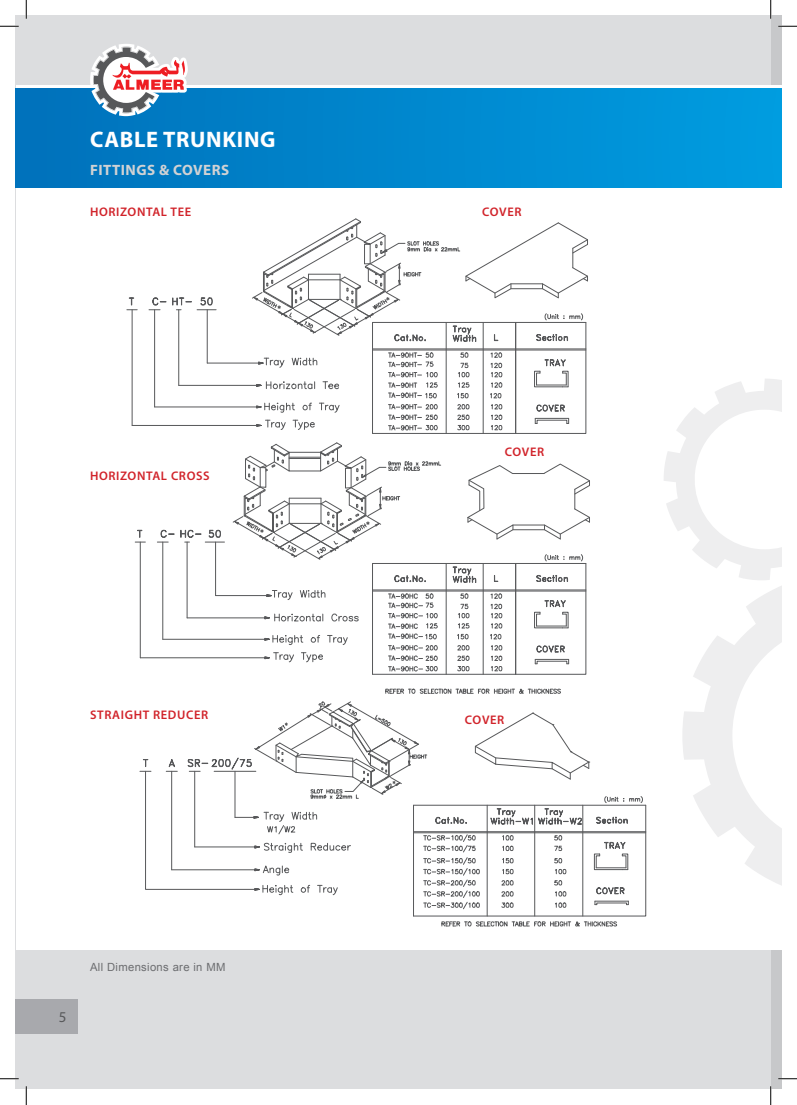
<style>
.page{position:relative;width:797px;height:1105px;background:#fff}
.page>*{position:absolute;margin:0;border:0;box-sizing:border-box;transform-origin:0 0}
.t1{font:700 22.5px "Myriad Pro";letter-spacing:.03em;color:#fff}
.t2{font:700 15px "Myriad Pro";letter-spacing:.03em;color:#d1d2d4}
.t3{font:15px "Myriad Pro";color:#57585a}
.t4{font:600 12.5px "Myriad Pro";letter-spacing:.05em;color:#d1232a}
.t5{font:11.25px "Arial";letter-spacing:.03em;color:#6c6d70}
</style>
<div class="page">
<div style="left:16px;top:16px;width:754px;height:1073px;background:#dcdddf"></div>
<div style="left:770px;top:16px;width:11px;height:1073px;background:#c7c8ca"></div>
<div style="left:16px;top:85px;width:765px;height:865px;background:#fff"></div>
<div style="left:16px;top:89px;width:765px;height:98px;background:linear-gradient(to right,#0071bb,#009de0)"></div>
<svg style="left:664px;top:379px;width:117px;height:506px"></svg>
<div style="left:16px;top:999px;width:62px;height:35px;background:#a8a9ad"></div>
<svg style="left:90px;top:44px;width:98px;height:72px"></svg>
<hr style="left:132px;top:425px;width:129px;height:1px;background:#57585a">
<hr style="left:155px;top:407px;width:106px;height:1px;background:#57585a">
<hr style="left:179px;top:385px;width:82px;height:1px;background:#57585a">
<hr style="left:132px;top:310px;width:1px;height:115px;background:#57585a">
<hr style="left:154px;top:310px;width:1px;height:97px;background:#57585a">
<hr style="left:178px;top:310px;width:1px;height:75px;background:#57585a">
<hr style="left:207px;top:310px;width:1px;height:53px;background:#57585a">
<hr style="left:207px;top:363px;width:56px;height:1px;background:#57585a">
<svg style="left:172px;top:297px;width:44px;height:13px"></svg>
<hr style="left:140px;top:657px;width:129px;height:1px;background:#57585a">
<hr style="left:163px;top:639px;width:106px;height:1px;background:#57585a">
<hr style="left:187px;top:617px;width:82px;height:1px;background:#57585a">
<hr style="left:215px;top:595px;width:56px;height:1px;background:#57585a">
<hr style="left:162px;top:542px;width:1px;height:97px;background:#57585a">
<hr style="left:140px;top:542px;width:1px;height:116px;background:#57585a">
<hr style="left:215px;top:542px;width:1px;height:54px;background:#57585a">
<hr style="left:187px;top:542px;width:1px;height:76px;background:#57585a">
<svg style="left:180px;top:529px;width:44px;height:14px"></svg>
<svg style="left:250px;top:218px;width:338px;height:216px"></svg>
<svg style="left:127px;top:298px;width:10px;height:12px"></svg>
<svg style="left:149px;top:297px;width:17px;height:13px"></svg>
<svg style="left:135px;top:530px;width:10px;height:13px"></svg>
<svg style="left:157px;top:529px;width:17px;height:14px"></svg>
<svg style="left:231px;top:442px;width:359px;height:233px"></svg>
<svg style="left:140px;top:688px;width:506px;height:239px"></svg>
<svg style="left:0;top:25px;width:19px;height:2px"></svg>
<svg style="left:778px;top:25px;width:19px;height:2px"></svg>
<svg style="left:0;top:1078px;width:19px;height:1px"></svg>
<svg style="left:778px;top:1078px;width:19px;height:1px"></svg>
<svg style="left:25px;top:0;width:2px;height:19px"></svg>
<svg style="left:25px;top:1086px;width:2px;height:19px"></svg>
<svg style="left:770px;top:0;width:1px;height:19px"></svg>
<svg style="left:770px;top:1086px;width:1px;height:19px"></svg>
<h1 class="t1" style="left:90px;top:124px;width:187px">CABLE TRUNKING</h1>
<p class="t2" style="left:90px;top:160px;width:141px">FITTINGS &amp; COVERS</p>
<p class="t4" style="left:90px;top:204px;width:103px">HORIZONTAL TEE</p>
<p class="t4" style="left:90px;top:468px;width:121px">HORIZONTAL CROSS</p>
<p class="t4" style="left:90px;top:706px;width:120px">STRAIGHT REDUCER</p>
<p class="t3" style="left:59px;top:1008px;width:9px">5</p>
<p class="t5" style="left:90px;top:959px;width:137px">All Dimensions are in MM</p>
<p class="t4" style="left:482px;top:204px;width:41px">COVER</p>
<p class="t4" style="left:505px;top:443px;width:41px">COVER</p>
<p class="t4" style="left:465px;top:712px;width:41px">COVER</p>
</div>
